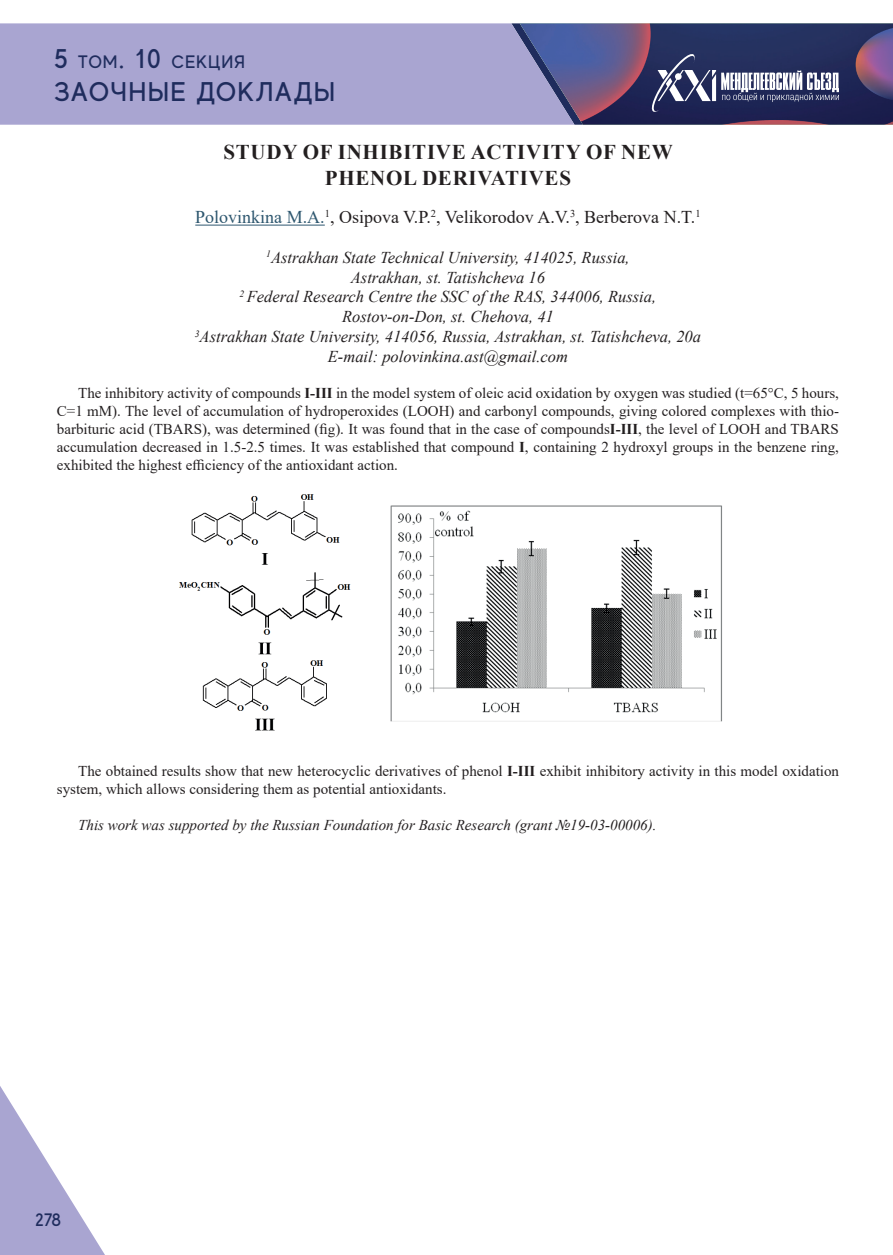
<style>
.page{position:relative;width:893px;height:1255px;background:#fff}
.page>*{position:absolute;margin:0;border:0;box-sizing:border-box;transform-origin:0 0}
.t1{font:500 27px "MADE Evolve Sans";letter-spacing:.05em;color:#1f2c5d}
.t2{font:700 21px/25.2px "Times New Roman";letter-spacing:.035em;color:#231f20;text-align:center}
.t3{font:18px "Times New Roman";color:#231f20}
.t4{font:500 18px "MADE Evolve Sans";letter-spacing:.05em;color:#1f2c5d}
.t5{font:italic 16.5px/19.8px "Times New Roman";color:#231f20;text-align:center}
.t6{font:15px/18px "Times New Roman";color:#231f20;text-align:justify}
.t7{font:italic 15px "Times New Roman";color:#231f20}
.s1{font-size:27px}
.s2{color:#2e576f}
.s3{font-weight:700}
</style>
<div class="page">
<div style="left:0;top:23px;width:511px;height:102px;background:#a9a5d1"></div>
<svg style="left:0;top:1086px;width:105px;height:168px"></svg>
<svg style="left:511px;top:23px;width:382px;height:102px;background:#51507b"></svg>
<hr style="left:195px;top:225px;width:130px;height:1px;background:#2e576f">
<img style="left:179px;top:494px;width:543px;height:237px">
<p class="t4" style="left:54px;top:51px;width:193px"><span class="s1">5</span> ТОМ<span class="s1">. 10</span> СЕКЦИЯ</p>
<h1 class="t1" style="left:54px;top:74px;width:283px">ЗАОЧНЫЕ ДОКЛАДЫ</h1>
<h2 class="t2" style="left:223px;top:139px;width:451px">STUDY OF INHIBITIVE ACTIVITY OF NEW<br>PHENOL DERIVATIVES</h2>
<p class="t3" style="left:195px;top:204px;width:507px"><span class="s2">Polovinkina M.A.</span><sup>1</sup>, Osipova V.P.<sup>2</sup>, Velikorodov A.V.<sup>3</sup>, Berberova N.T.<sup>1</sup></p>
<p class="t5" style="left:195px;top:247px;width:508px"><sup>1</sup>Astrakhan State Technical University, 414025, Russia,<br>Astrakhan, st. Tatishcheva 16<br><sup>2</sup> Federal Research Centre the SSC of the RAS, 344006, Russia, Rostov-on-Don, st. Chehova, 41<br><sup>3</sup>Astrakhan State University, 414056, Russia, Astrakhan, st. Tatishcheva, 20а E-mail: polovinkina.ast@gmail.com</p>
<p class="t6" style="left:57px;top:383px;width:783px;text-indent:21px">The inhibitory activity of compounds <span class="s3">Ι-ΙΙΙ</span> in the model system of oleic acid oxidation by oxygen was studied (t=65°C, 5 hours, C=1 mM). The level of accumulation of hydroperoxides (LOOH) and carbonyl compounds, giving colored complexes with thio&shy;barbituric acid (TBARS), was determined (fig). It was found that in the case of compounds<span class="s3">Ι-ΙΙΙ</span>, the level of LOOH and TBARS accumulation decreased in 1.5-2.5 times. It was established that compound <span class="s3">I</span>, containing 2 hydroxyl groups in the benzene ring, exhibited the highest efficiency of the antioxidant action.</p>
<p class="t6" style="left:57px;top:761px;width:783px;text-indent:21px">The obtained results show that new heterocyclic derivatives of phenol <span class="s3">Ι-ΙΙΙ</span> exhibit inhibitory activity in this model oxidation system, which allows considering them as potential antioxidants.</p>
<p class="t7" style="left:78px;top:814px;width:580px">This work was supported by the Russian Foundation for Basic Research (grant №19-03-00006).</p>
<p class="t4" style="left:35px;top:1208px;width:27px">278</p>
</div>
